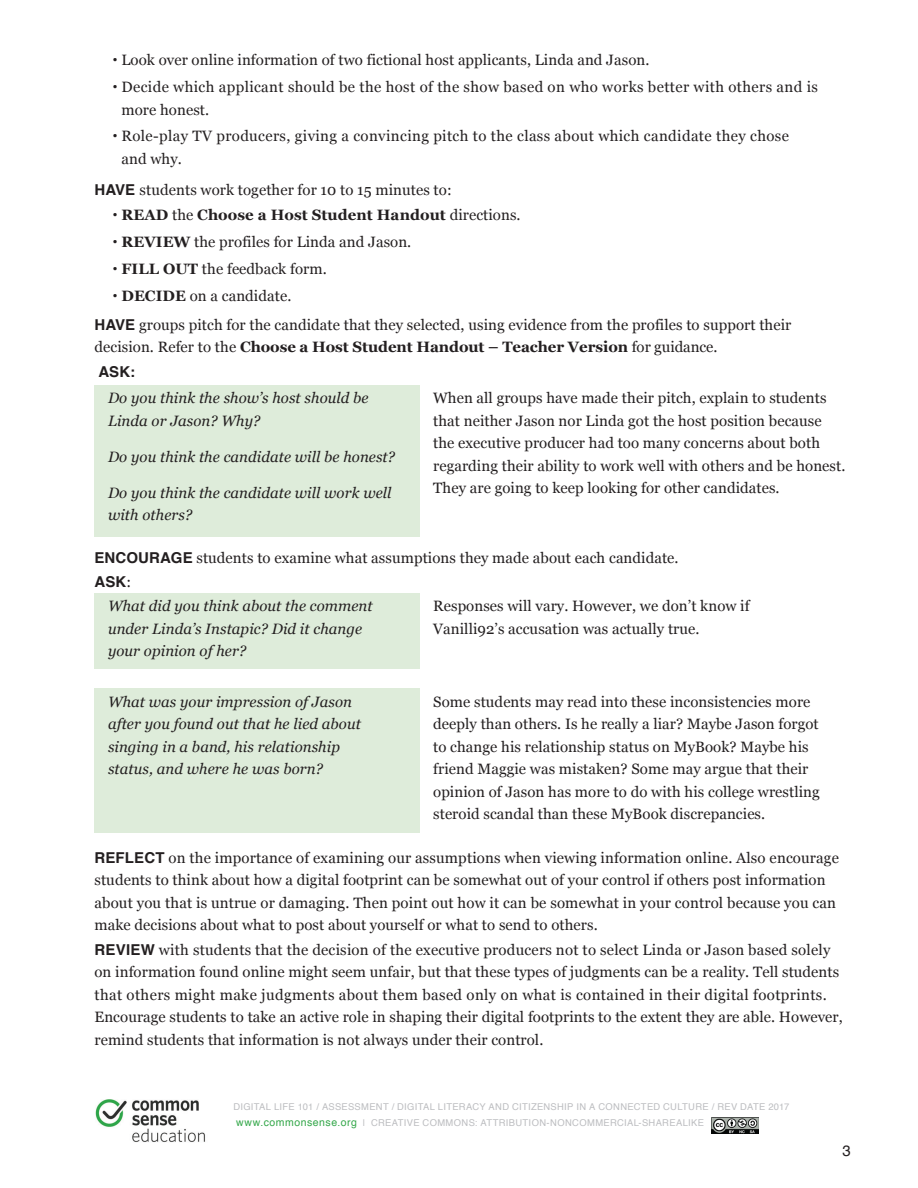
<style>
.page{position:relative;width:918px;height:1188px;background:#fff}
.page>*{position:absolute;margin:0;border:0;box-sizing:border-box;transform-origin:0 0}
.Text{font:15px/22.5px "Georgia";letter-spacing:.005em;color:#231f20}
.Bullets_-_reg{font:15px/22.5px "Georgia";letter-spacing:.005em;color:#231f20}
.Bullets_-_reg-2{font:italic 15px/22.5px "Georgia";letter-spacing:.005em;color:#231f20}
.Text-2{font:15px/22.5px "Georgia";letter-spacing:.025em;color:#231f20}
.NEW___Bulleted_Quest{font:italic 15px/22.5px "Georgia";letter-spacing:.005em;color:#231f20}
.t1{font:700 15px "Georgia";letter-spacing:.005em;color:#231f20}
.Text-3{font:700 15px "Helvetica";letter-spacing:.005em;color:#231f20}
.t2{font:15px "Helvetica";color:#231f20}
.t3{font:9.3px "Helvetica";letter-spacing:.035em;color:#bcbdc0}
.s1{font-family:"Helvetica";font-weight:700}
.s2{font-family:"Helvetica"}
.s3{font-weight:400}
.s4{font-weight:700}
.s5{font-family:"Georgia";font-weight:400}
.s6{font-size:10.5px;color:#33a749}
</style>
<div class="page">
<img style="left:712px;top:1117px;width:47px;height:17px">
<img style="left:95px;top:1099px;width:110px;height:44px">
<div style="left:94px;top:688px;width:325px;height:145px;background:#deecda"></div>
<div style="left:94px;top:593px;width:326px;height:76px;background:#deecda"></div>
<div style="left:94px;top:385px;width:326px;height:151px;background:#deecda"></div>
<p class="Text" style="left:112px;top:48px;width:539px"><span class="s1">•</span> Look over online information of two fictional host applicants, Linda and Jason.</p>
<p class="Text-2" style="left:122px;top:75px;width:698px;text-indent:-9px"><span class="s1">•</span> Decide which applicant should be the host of the show based on who works better with others and is more honest.</p>
<p class="Text-2" style="left:122px;top:124px;width:669px;text-indent:-9px"><span class="s1">•</span> Role-play TV producers, giving a convincing pitch to the class about which candidate they chose and why.</p>
<p class="Text" style="left:94px;top:178px;width:359px"><span class="s1">HAVE</span> students work together for 10 to 15 minutes to:</p>
<p class="t1" style="left:112px;top:204px;width:410px"><span class="s2">•</span> READ <span class="s3">the</span> Choose a Host Student Handout <span class="s3">directions.</span></p>
<p class="Text" style="left:112px;top:230px;width:300px"><span class="s1">•</span> <span class="s4">REVIEW</span> the profiles for Linda and Jason.</p>
<p class="Text" style="left:112px;top:257px;width:216px"><span class="s1">•</span> <span class="s4">FILL OUT</span> the feedback form.</p>
<p class="Text" style="left:112px;top:283px;width:180px"><span class="s1">•</span> <span class="s4">DECIDE</span> on a candidate.</p>
<p class="Text" style="left:94px;top:313px;width:698px"><span class="s1">HAVE</span> groups pitch for the candidate that they selected, using evidence from the profiles to support their decision. Refer to the <span class="s4">Choose a Host Student Handout – Teacher Version</span> for guidance.</p>
<p class="Text-3" style="left:98px;top:360px;width:38px">ASK:</p>
<p class="NEW___Bulleted_Quest" style="left:108px;top:386px;width:262px">Do you think the show’s host should be<br>Linda or Jason? Why?</p>
<p class="NEW___Bulleted_Quest" style="left:108px;top:445px;width:289px">Do you think the candidate will be honest?</p>
<p class="NEW___Bulleted_Quest" style="left:108px;top:481px;width:285px">Do you think the candidate will work well with others?</p>
<p class="Text" style="left:433px;top:386px;width:414px">When all groups have made their pitch, explain to students that neither Jason nor Linda got the host position because the executive producer had too many concerns about both regarding their ability to work well with others and be honest.<br>They are going to keep looking for other candidates.</p>
<p class="Text" style="left:94px;top:546px;width:586px"><span class="s1">ENCOURAGE</span> students to examine what assumptions they made about each candidate.</p>
<p class="Text-3" style="left:94px;top:570px;width:38px">ASK<span class="s5">:</span></p>
<p class="Bullets_-_reg-2" style="left:108px;top:594px;width:266px">What did you think about the comment under Linda’s Instapic? Did it change your opinion of her?</p>
<p class="Bullets_-_reg" style="left:433px;top:594px;width:318px">Responses will vary. However, we don’t know if<br>Vanilli92’s accusation was actually true.</p>
<p class="Bullets_-_reg-2" style="left:108px;top:690px;width:254px">What was your impression of Jason after you found out that he lied about singing in a band, his relationship status, and where he was born?</p>
<p class="Bullets_-_reg" style="left:433px;top:690px;width:388px">Some students may read into these inconsistencies more deeply than others. Is he really a liar? Maybe Jason forgot to change his relationship status on MyBook? Maybe his friend Maggie was mistaken? Some may argue that their opinion of Jason has more to do with his college wrestling steroid scandal than these MyBook discrepancies.</p>
<p class="Text" style="left:94px;top:846px;width:746px"><span class="s1">REFLECT</span> on the importance of examining our assumptions when viewing information online. Also encourage students to think about how a digital footprint can be somewhat out of your control if others post information about you that is untrue or damaging. Then point out how it can be somewhat in your control because you can make decisions about what to post about yourself or what to send to others.</p>
<p class="Text" style="left:94px;top:938px;width:750px"><span class="s1">REVIEW</span> with students that the decision of the executive producers not to select Linda or Jason based solely on information found online might seem unfair, but that these types of judgments can be a reality. Tell students that others might make judgments about them based only on what is contained in their digital footprints.<br>Encourage students to take an active role in shaping their digital footprints to the extent they are able. However, remind students that information is not always under their control.</p>
<p class="t3" style="left:233px;top:1100px;width:558px">DIGITAL LIFE 101 / ASSESSMENT / DIGITAL LITERACY AND CITIZENSHIP IN A CONNECTED CULTURE / REV DATE 2017</p>
<p class="t3" style="left:236px;top:1116px;width:469px"><span class="s6">www.commonsense.org</span> | CREATIVE COMMONS: ATTRIBUTION-NONCOMMERCIAL-SHAREALIKE</p>
<p class="t2" style="left:842px;top:1139px;width:10px">3</p>
</div>
